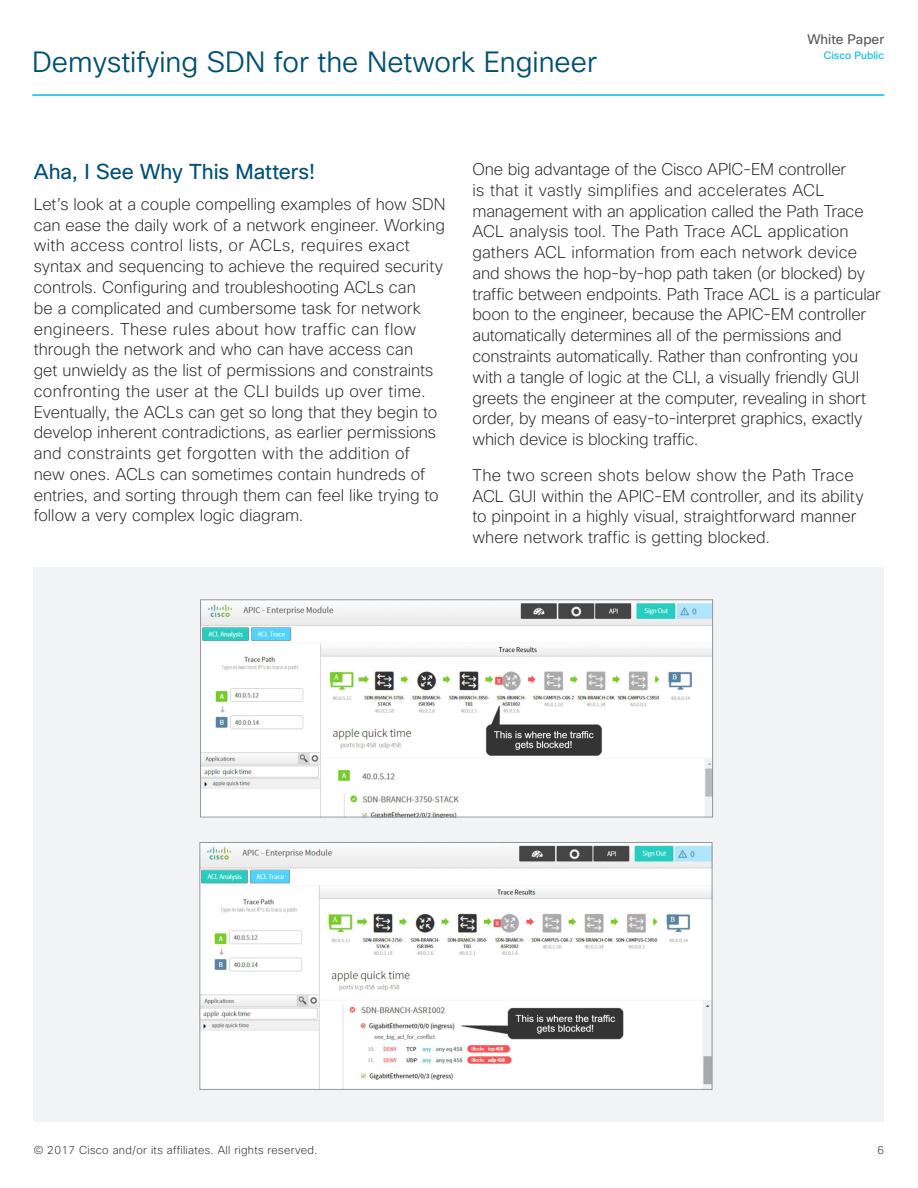
<style>
.page{position:relative;width:918px;height:1188px;background:#fff}
.page>*{position:absolute;margin:0;border:0;box-sizing:border-box;transform-origin:0 0}
.t1{font:300 28.5px "Cisco Sans";color:#005073}
.t2{font:21px "Cisco Sans";letter-spacing:-.005em;color:#005073}
.t3{font:200 16.5px/20.7px "Cisco Sans";color:#231f20}
.t4{font:13.5px "Cisco Sans";color:#57585a}
.t5{font:200 11.25px "Cisco Sans";letter-spacing:.025em;color:#231f20}
.t6{font:10.5px "Cisco Sans";color:#00bceb}
</style>
<div class="page">
<hr style="left:32px;top:94px;width:852px;height:2px;background:#00bceb">
<div style="left:34px;top:567px;width:850px;height:555px;background:#f2f3f4"></div>
<img style="left:202px;top:603px;width:509px;height:212px">
<div style="left:200px;top:600px;width:513px;height:217px;border:1px solid #939598"></div>
<img style="left:202px;top:844px;width:508px;height:244px">
<div style="left:200px;top:842px;width:512px;height:248px;border:1px solid #939598"></div>
<h1 class="t1" style="left:32px;top:44px;width:566px">Demystifying SDN for the Network Engineer</h1>
<p class="t4" style="left:808px;top:31px;width:78px">White Paper</p>
<p class="t6" style="left:824px;top:48px;width:62px">Cisco Public</p>
<p class="t2" style="left:34px;top:158px;width:283px">Aha, I See Why This Matters!</p>
<p class="t3" style="left:34px;top:194px;width:413px">Let’s look at a couple compelling examples of how SDN can ease the daily work of a network engineer. Working with access control lists, or ACLs, requires exact syntax and sequencing to achieve the required security controls. Configuring and troubleshooting ACLs can<br>be a complicated and cumbersome task for network engineers. These rules about how traffic can flow through the network and who can have access can<br>get unwieldy as the list of permissions and constraints confronting the user at the CLI builds up over time.<br>Eventually, the ACLs can get so long that they begin to develop inherent contradictions, as earlier permissions and constraints get forgotten with the addition of<br>new ones. ACLs can sometimes contain hundreds of entries, and sorting through them can feel like trying to follow a very complex logic diagram.</p>
<p class="t3" style="left:473px;top:159px;width:410px">One big advantage of the Cisco APIC-EM controller<br>is that it vastly simplifies and accelerates ACL management with an application called the Path Trace ACL analysis tool. The Path Trace ACL application gathers ACL information from each network device and shows the hop-by-hop path taken (or blocked) by traffic between endpoints. Path Trace ACL is a particular boon to the engineer, because the APIC-EM controller automatically determines all of the permissions and constraints automatically. Rather than confronting you with a tangle of logic at the CLI, a visually friendly GUI greets the engineer at the computer, revealing in short order, by means of easy-to-interpret graphics, exactly which device is blocking traffic.</p>
<p class="t3" style="left:473px;top:465px;width:393px">The two screen shots below show the Path Trace ACL GUI within the APIC-EM controller, and its ability to pinpoint in a highly visual, straightforward manner where network traffic is getting blocked.</p>
<p class="t5" style="left:34px;top:1143px;width:285px">© 2017 Cisco and/or its affiliates. All rights reserved.</p>
<p class="t5" style="left:878px;top:1143px;width:8px">6</p>
</div>
